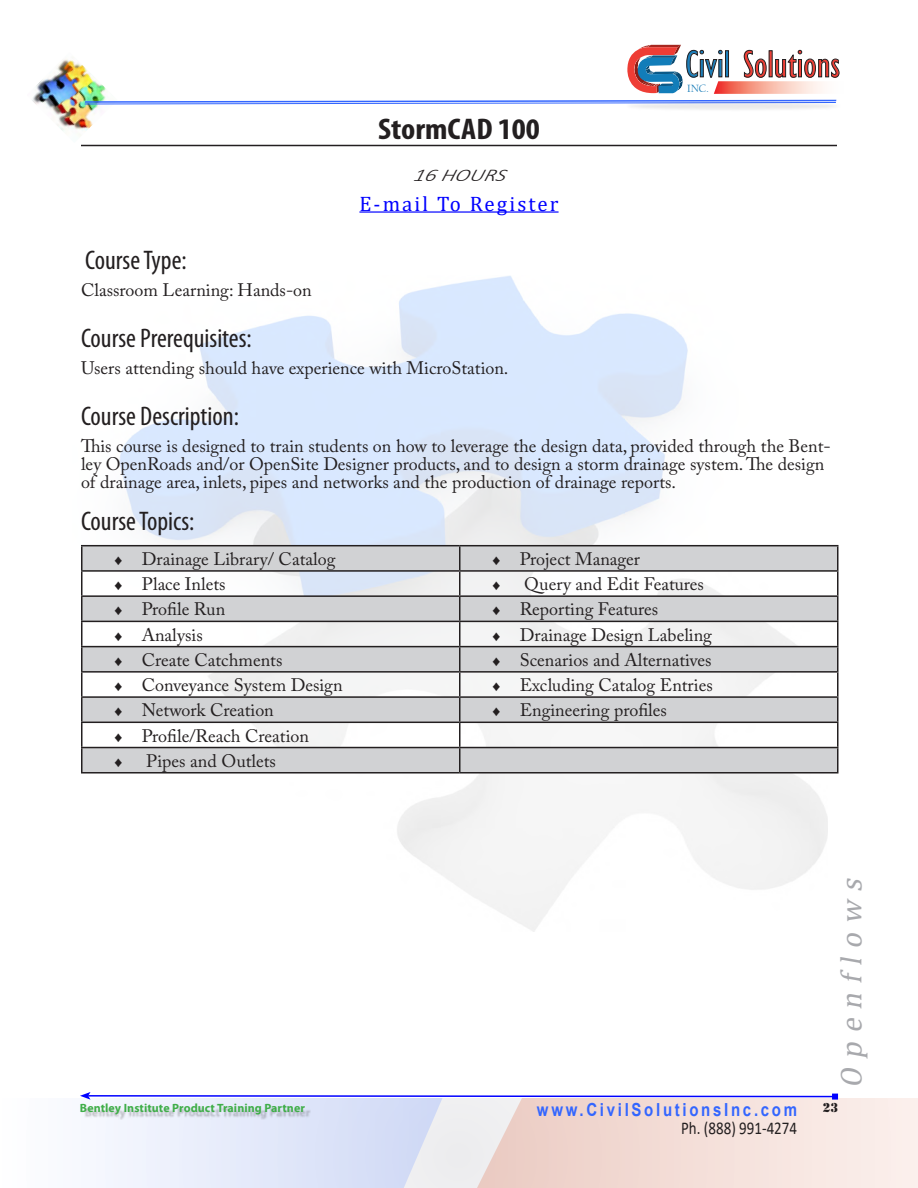
<style>
.page{position:relative;width:918px;height:1188px;background:#fff}
.page>*{position:absolute;margin:0;border:0;box-sizing:border-box;transform-origin:0 0}
.t1{font:condensed 39.15px "Gill Sans";color:#ee3e35}
.Head_1_CR{font:700 condensed 30px "Myriad Pro";color:#231f20;scale:1.1 1}
.Project_Header_Verti{font:italic 30px "Cambria";color:#a8a9ad}
.Head_2{font:condensed 27px "Myriad Pro";color:#231f20}
.Body{font:condensed 27px "Myriad Pro";color:#231f20}
.HTML_Address{font:21px "Cambria";letter-spacing:.1em;color:#00f}
.Body-2{font:18px/18px "Adobe Caslon Pro";color:#231f20}
.Bullet{font:18px "Adobe Caslon Pro";color:#231f20}
.Website{font:700 18px "Arial";letter-spacing:.18em;color:#36f;scale:.83 1}
.Website-2{font:18px "Calibri";color:#231f20;scale:.83 1}
.Duration{font:italic 300 18px "Calibri";color:#231f20;scale:1.25 1}
.footer_even{font:700 12px "Myriad Pro";letter-spacing:.005em;color:#40ae49}
.Bullet-2{font:12px "Letter Gothic Std";color:#231f20}
.t2{font:12px "Stencil Std";color:#231f20}
.t3{font:10.95px "Californian FB";color:#1c7eb9}
.s1{color:#1c7eb9}
.s2{font-family:"Letter Gothic Std";font-size:12px}
</style>
<div class="page">
<img style="left:32px;top:59px;width:68px;height:72px">
<svg style="left:80px;top:1092px;width:838px;height:96px"></svg>
<div style="left:84px;top:1107px;width:227px;height:13px;background:#231f20;opacity:.25"></div>
<svg style="left:83px;top:45px;width:757px;height:60px"></svg>
<hr style="left:81px;top:145px;width:756px;height:1px;background:#231f20">
<hr style="left:359px;top:211px;width:200px;height:2px;background:#00f">
<svg style="left:82px;top:546px;width:755px;height:226px;fill:#d1d2d4"></svg>
<hr style="left:81px;top:545px;width:379px;height:1px;background:#231f20">
<hr style="left:460px;top:545px;width:378px;height:1px;background:#231f20">
<hr style="left:81px;top:570px;width:379px;height:2px;background:#231f20">
<hr style="left:460px;top:570px;width:378px;height:2px;background:#231f20">
<hr style="left:81px;top:595px;width:379px;height:2px;background:#231f20">
<hr style="left:460px;top:595px;width:378px;height:2px;background:#231f20">
<hr style="left:81px;top:621px;width:379px;height:1px;background:#231f20">
<hr style="left:460px;top:621px;width:378px;height:1px;background:#231f20">
<hr style="left:81px;top:646px;width:379px;height:1px;background:#231f20">
<hr style="left:460px;top:646px;width:378px;height:1px;background:#231f20">
<hr style="left:81px;top:671px;width:379px;height:2px;background:#231f20">
<hr style="left:460px;top:671px;width:378px;height:2px;background:#231f20">
<hr style="left:81px;top:696px;width:379px;height:2px;background:#231f20">
<hr style="left:460px;top:696px;width:378px;height:2px;background:#231f20">
<hr style="left:81px;top:722px;width:379px;height:1px;background:#231f20">
<hr style="left:460px;top:722px;width:378px;height:1px;background:#231f20">
<hr style="left:81px;top:747px;width:379px;height:1px;background:#231f20">
<svg style="left:81px;top:546px;width:1px;height:226px"></svg>
<hr style="left:460px;top:747px;width:378px;height:1px;background:#231f20">
<svg style="left:459px;top:546px;width:1px;height:226px"></svg>
<svg style="left:837px;top:546px;width:1px;height:226px"></svg>
<hr style="left:81px;top:772px;width:379px;height:2px;background:#231f20">
<hr style="left:460px;top:772px;width:378px;height:2px;background:#231f20">
<h1 class="t1" style="left:685px;top:41px;width:156px"><span class="s1">Civil</span> Solutions</h1>
<p class="Head_1_CR" style="left:378px;top:110px;width:149px">StormCAD 100</p>
<p class="Duration" style="left:413px;top:164px;width:80px">16 HOURS</p>
<p class="HTML_Address" style="left:359px;top:191px;width:201px">E-mail To Register</p>
<p class="t3" style="left:687px;top:82px;width:23px">INC.</p>
<p class="Head_2" style="left:85px;top:244px;width:103px">Course Type:</p>
<p class="Body-2" style="left:81px;top:281px;width:232px">Classroom Learning: Hands-on</p>
<p class="Head_2" style="left:81px;top:322px;width:172px">Course Prerequisites:</p>
<p class="Body-2" style="left:81px;top:359px;width:429px">Users attending should have experience with MicroStation.</p>
<p class="Head_2" style="left:81px;top:400px;width:160px">Course Description:</p>
<p class="Body-2" style="left:81px;top:437px;width:751px">This course is designed to train students on how to leverage the design data, provided through the Bent&shy;ley OpenRoads and/or OpenSite Designer products, and to design a storm drainage system. The design of drainage area, inlets, pipes and networks and the production of drainage reports.</p>
<p class="Body" style="left:81px;top:505px;width:115px">Course Topics:</p>
<p class="Bullet" style="left:115px;top:548px;width:222px"><span class="s2">♦</span> Drainage Library/ Catalog</p>
<p class="Bullet" style="left:493px;top:548px;width:149px"><span class="s2">♦</span> Project Manager</p>
<p class="Bullet" style="left:115px;top:573px;width:112px"><span class="s2">♦</span> Place Inlets</p>
<p class="Bullet-2" style="left:493px;top:579px;width:9px">♦</p>
<p class="Bullet" style="left:524px;top:573px;width:181px">Query and Edit Features</p>
<p class="Bullet" style="left:115px;top:599px;width:112px"><span class="s2">♦</span> Profile Run</p>
<p class="Bullet" style="left:493px;top:599px;width:167px"><span class="s2">♦</span> Reporting Features</p>
<p class="Bullet" style="left:115px;top:624px;width:90px"><span class="s2">♦</span> Analysis</p>
<p class="Bullet" style="left:493px;top:624px;width:221px"><span class="s2">♦</span> Drainage Design Labeling</p>
<p class="Bullet" style="left:115px;top:649px;width:169px"><span class="s2">♦</span> Create Catchments</p>
<p class="Bullet" style="left:493px;top:649px;width:220px"><span class="s2">♦</span> Scenarios and Alternatives</p>
<p class="Bullet" style="left:115px;top:674px;width:229px"><span class="s2">♦</span> Conveyance System Design</p>
<p class="Bullet" style="left:493px;top:674px;width:222px"><span class="s2">♦</span> Excluding Catalog Entries</p>
<p class="Bullet" style="left:115px;top:700px;width:161px"><span class="s2">♦</span> Network Creation</p>
<p class="Bullet" style="left:493px;top:700px;width:176px"><span class="s2">♦</span> Engineering profiles</p>
<p class="Bullet" style="left:115px;top:725px;width:196px"><span class="s2">♦</span> Profile/Reach Creation</p>
<p class="Bullet-2" style="left:115px;top:756px;width:9px">♦</p>
<p class="Bullet" style="left:146px;top:750px;width:131px">Pipes and Outlets</p>
<p class="Project_Header_Verti" style="left:833px;top:1088px;width:240px;rotate:-90deg">Openflows</p>
<p class="footer_even" style="left:80px;top:1100px;width:227px">Bentley Institute Product Training Partner</p>
<p class="Website" style="left:537px;top:1097px;width:315px">www.CivilSolutionsInc.com</p>
<p class="Website-2" style="left:681px;top:1116px;width:141px">Ph. (888) 991-4274</p>
<p class="t2" style="left:823px;top:1100px;width:17px">23</p>
</div>
